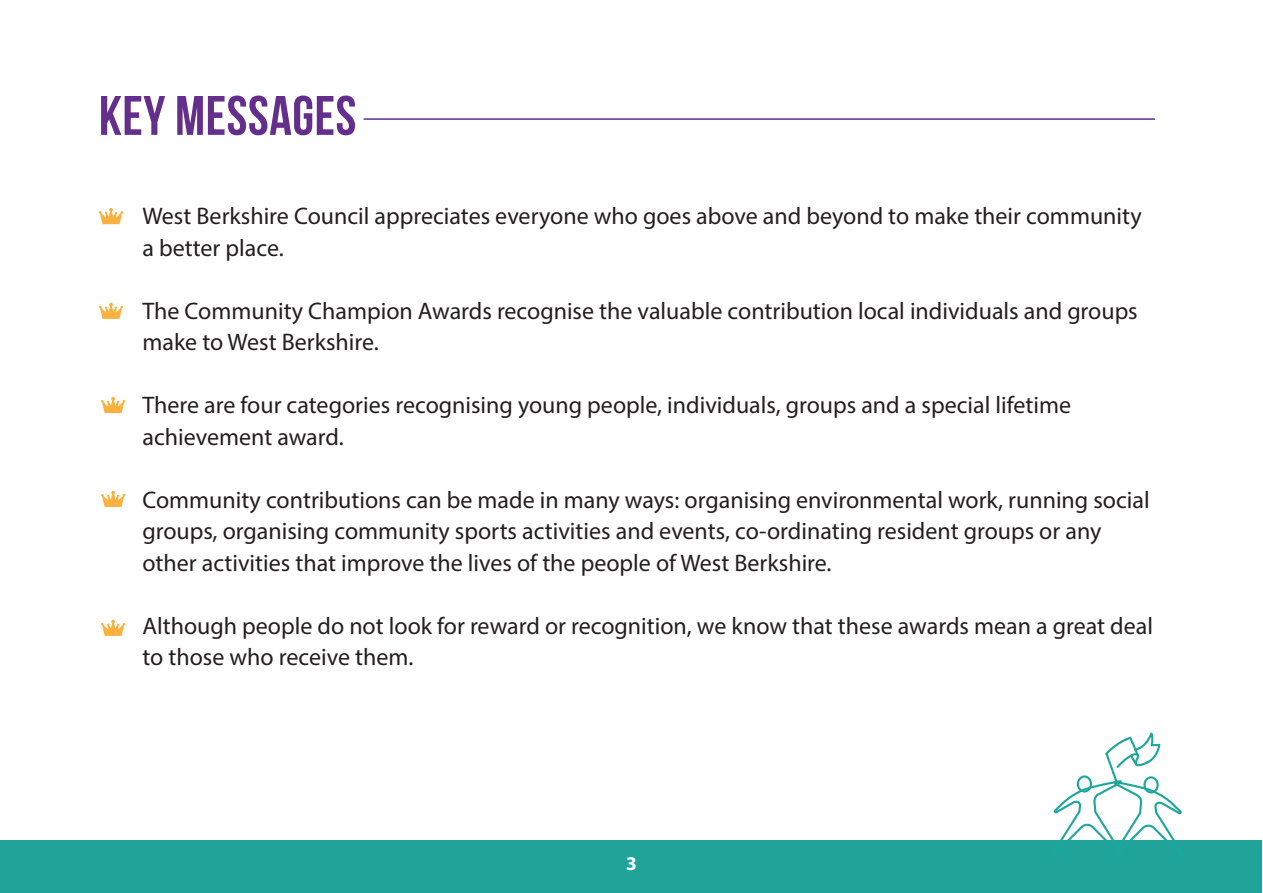
<style>
.page{position:relative;width:1263px;height:893px;background:#fff}
.page>*{position:absolute;margin:0;border:0;box-sizing:border-box;transform-origin:0 0}
.t1{font:55.5px "Bebas Neue";letter-spacing:.01em;color:#642e8c}
.t2{font:24px/31.5px "Myriad Pro";color:#231f20}
.t3{font:700 19.5px "Myriad Pro";color:#fff}
</style>
<div class="page">
<div style="left:1px;top:840px;width:1261px;height:52px;background:#20a49a"></div>
<hr style="left:364px;top:118px;width:791px;height:2px;background:#642e8c">
<svg style="left:1053px;top:732px;width:129px;height:108px"></svg>
<svg style="left:99px;top:208px;width:24px;height:16px"></svg>
<svg style="left:99px;top:303px;width:24px;height:16px"></svg>
<svg style="left:101px;top:397px;width:24px;height:16px"></svg>
<svg style="left:101px;top:620px;width:24px;height:16px"></svg>
<svg style="left:101px;top:491px;width:24px;height:16px"></svg>
<p class="t1" style="left:99px;top:85px;width:259px">KEY MESSAGES</p>
<p class="t2" style="left:142px;top:200px;width:1001px">West Berkshire Council appreciates everyone who goes above and beyond to make their community a better place.</p>
<p class="t2" style="left:142px;top:295px;width:997px">The Community Champion Awards recognise the valuable contribution local individuals and groups make to West Berkshire.</p>
<p class="t2" style="left:142px;top:389px;width:930px">There are four categories recognising young people, individuals, groups and a special lifetime achievement award.</p>
<p class="t2" style="left:142px;top:484px;width:1009px">Community contributions can be made in many ways: organising environmental work, running social groups, organising community sports activities and events, co-ordinating resident groups or any</p>
<p class="t2" style="left:142px;top:547px;width:691px">other activities that improve the lives of the people of West Berkshire.</p>
<p class="t2" style="left:142px;top:610px;width:1012px">Although people do not look for reward or recognition, we know that these awards mean a great deal to those who receive them.</p>
<p class="t3" style="left:626px;top:851px;width:12px">3</p>
</div>
